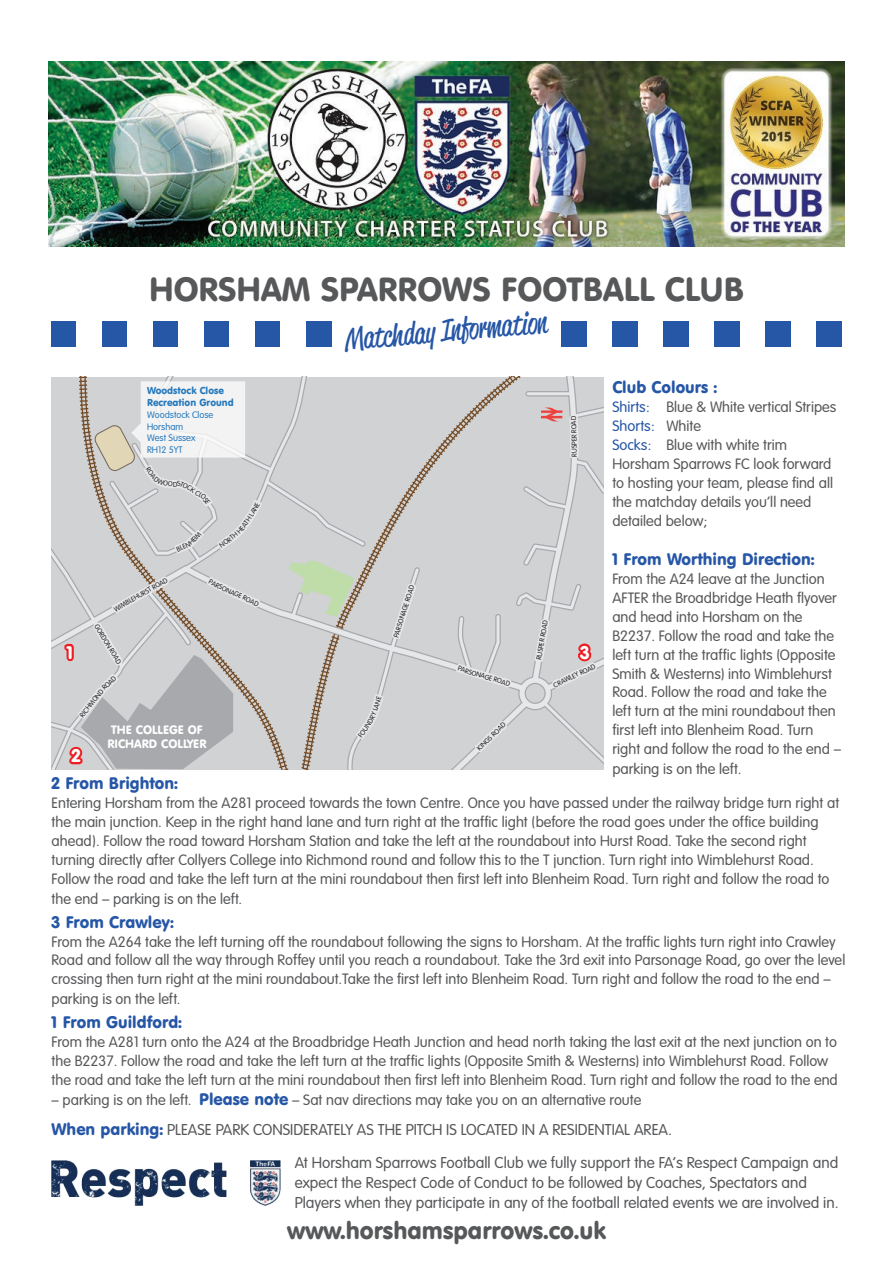
<style>
.page{position:relative;width:893px;height:1263px;background:#fff}
.page>*{position:absolute;margin:0;border:0;box-sizing:border-box;transform-origin:0 0}
.t1{font:33px "VAG Rounded BT";color:#57585a}
.t2{font:29.85px "Reklame Script Regular DEMO";color:#2656a6}
.t3{font:24px "VAG Rounded BT";color:#57585a}
.t4{font:18px "VAG Rounded BT";color:#fff}
.t5{font:300 16.5px/32.7px "VAG Rundschrift D";color:#57585a}
.t6{font:16.5px "VAG Rounded BT";color:#2656a6}
.t7{font:300 15.75px/19px "VAG Rundschrift D";color:#57585a}
.t8{font:12px/14.4px "VAG Rounded BT";color:#fff;text-align:center}
.t9{font:300 9.9px/11.9px "VAG Rundschrift D";color:#2579bc}
.t10{font:9.9px/11.9px "VAG Rounded BT";color:#2579bc}
.t11{font:300 7.5px "VAG Rundschrift D";color:#231f20}
.s1{color:#2656a6}
.s2{font-family:"VAG Rounded BT";font-weight:400;font-size:16.5px;color:#2656a6}
.s3{font-family:"VAG Rounded BT";font-weight:400;color:#2656a6}
</style>
<div class="page">
<div style="left:51px;top:321px;width:26px;height:26px;background:#2656a6"></div>
<div style="left:102px;top:321px;width:26px;height:26px;background:#2656a6"></div>
<div style="left:153px;top:321px;width:26px;height:26px;background:#2656a6"></div>
<div style="left:204px;top:321px;width:26px;height:26px;background:#2656a6"></div>
<div style="left:255px;top:321px;width:26px;height:26px;background:#2656a6"></div>
<div style="left:306px;top:321px;width:26px;height:26px;background:#2656a6"></div>
<div style="left:561px;top:321px;width:26px;height:26px;background:#2656a6"></div>
<div style="left:612px;top:321px;width:26px;height:26px;background:#2656a6"></div>
<div style="left:663px;top:321px;width:26px;height:26px;background:#2656a6"></div>
<div style="left:714px;top:321px;width:26px;height:26px;background:#2656a6"></div>
<div style="left:765px;top:321px;width:26px;height:26px;background:#2656a6"></div>
<div style="left:816px;top:321px;width:26px;height:26px;background:#2656a6"></div>
<img style="left:48px;top:62px;width:797px;height:184px">
<img style="left:51px;top:1161px;width:230px;height:44px">
<svg style="left:51px;top:377px;width:553px;height:392px;background:#cecfcf"></svg>
<img style="left:541px;top:407px;width:22px;height:14px">
<svg style="left:389px;top:580px;width:30px;height:62px;background:#d6d7d9"></svg>
<svg style="left:533px;top:601px;width:67px;height:168px;background:#d2d0d2"></svg>
<svg style="left:567px;top:413px;width:15px;height:50px"></svg>
<svg style="left:454px;top:483px;width:61px;height:286px;background:#d1d2d4"></svg>
<svg style="left:353px;top:672px;width:32px;height:70px;background:#d4d5d7"></svg>
<svg style="left:62px;top:377px;width:203px;height:392px;background:#cecdcd"></svg>
<h1 class="t1" style="left:149px;top:268px;width:596px">HORSHAM SPARROWS FOOTBALL CLUB</h1>
<h2 class="t2" style="left:343px;top:327px;width:204px;rotate:-5deg">Matchday Information</h2>
<p class="t6" style="left:612px;top:377px;width:107px">Club Colours :</p>
<p class="t7" style="left:612px;top:398px;width:226px"><span class="s1">Shirts:</span> Blue &amp; White vertical Stripes<br><span class="s1">Shorts:</span> White<br><span class="s1">Socks:</span> Blue with white trim<br>Horsham Sparrows FC look forward to hosting your team, please find all the matchday details you’ll need detailed below;</p>
<p class="t6" style="left:612px;top:549px;width:204px">1 From Worthing Direction:</p>
<p class="t7" style="left:612px;top:570px;width:230px">From the A24 leave at the Junction AFTER the Broadbridge Heath flyover and head into Horsham on the B2237. Follow the road and take the left turn at the traffic lights (Opposite Smith &amp; Westerns) into Wimblehurst Road. Follow the road and take the left turn at the mini roundabout then first left into Blenheim Road. Turn right and follow the road to the end – parking is on the left.</p>
<p class="t10" style="left:147px;top:384px;width:88px">Woodstock Close<br>Recreation Ground</p>
<p class="t9" style="left:147px;top:409px;width:68px">Woodstock Close<br>Horsham<br>West Sussex<br>RH12 5YT</p>
<p class="t11" style="left:570px;top:448px;width:15px;rotate:-91deg">SPER</p>
<p class="t11" style="left:570px;top:456px;width:10px;rotate:-90deg">RU</p>
<p class="t11" style="left:194px;top:485px;width:19px;rotate:34deg">K CLO</p>
<p class="t11" style="left:187px;top:540px;width:16px;rotate:-45deg">HEIM</p>
<p class="t11" style="left:175px;top:546px;width:16px;rotate:-22deg">BLEN</p>
<p class="t11" style="left:127px;top:598px;width:45px;rotate:-30deg">LEHURST ROAD</p>
<p class="t11" style="left:211px;top:577px;width:25px;rotate:26deg">PARSON</p>
<p class="t11" style="left:233px;top:588px;width:23px;rotate:25deg">AGE RO</p>
<p class="t11" style="left:392px;top:636px;width:56px;rotate:-72deg">PARSONAGE ROAD</p>
<p class="t11" style="left:113px;top:606px;width:18px;rotate:-29deg">WIMB</p>
<p class="t11" style="left:535px;top:659px;width:42px;rotate:-80deg">RUSPER ROAD</p>
<p class="t11" style="left:100px;top:622px;width:47px;rotate:59deg">GORDON ROAD</p>
<p class="t4" style="left:67px;top:641px;width:8px">1</p>
<p class="t4" style="left:580px;top:641px;width:11px">3</p>
<p class="t11" style="left:552px;top:681px;width:47px;rotate:-25deg">CRAWLEY ROAD</p>
<p class="t11" style="left:459px;top:664px;width:51px;rotate:17deg">PARSONAGE ROA</p>
<p class="t11" style="left:78px;top:713px;width:35px;rotate:-51deg">RICHMOND</p>
<p class="t11" style="left:475px;top:746px;width:38px;rotate:-44deg">KINGS ROAD</p>
<p class="t8" style="left:107px;top:722px;width:101px">THE COLLEGE OF<br>RICHARD COLLYER</p>
<p class="t4" style="left:71px;top:744px;width:11px">2</p>
<p class="t6" style="left:52px;top:773px;width:128px">2 From Brighton:</p>
<p class="t7" style="left:52px;top:794px;width:789px">Entering Horsham from the A281 proceed towards the town Centre. Once you have passed under the railway bridge turn right at the main junction. Keep in the right hand lane and turn right at the traffic light (before the road goes under the office building ahead). Follow the road toward Horsham Station and take the left at the roundabout into Hurst Road. Take the second right turning directly after Collyers College into Richmond round and follow this to the T junction. Turn right into Wimblehurst Road.<br>Follow the road and take the left turn at the mini roundabout then first left into Blenheim Road. Turn right and follow the road to the end – parking is on the left.</p>
<p class="t6" style="left:52px;top:911px;width:124px">3 From Crawley:</p>
<p class="t7" style="left:52px;top:932px;width:795px">From the A264 take the left turning off the roundabout following the signs to Horsham. At the traffic lights turn right into Crawley Road and follow all the way through Roffey until you reach a roundabout. Take the 3rd exit into Parsonage Road, go over the level crossing then turn right at the mini roundabout.Take the first left into Blenheim Road. Turn right and follow the road to the end – parking is on the left.</p>
<p class="t6" style="left:52px;top:1012px;width:132px">1 From Guildford:</p>
<p class="t7" style="left:52px;top:1033px;width:788px">From the A281 turn onto the A24 at the Broadbridge Heath Junction and head north taking the last exit at the next junction on to the B2237. Follow the road and take the left turn at the traffic lights (Opposite Smith &amp; Westerns) into Wimblehurst Road. Follow the road and take the left turn at the mini roundabout then first left into Blenheim Road. Turn right and follow the road to the end</p>
<p class="t7" style="left:52px;top:1090px;width:591px">– parking is on the left. <span class="s2">Please note</span> – Sat nav directions may take you on an alternative route</p>
<p class="t5" style="left:295px;top:1114px;width:545px;text-indent:-243px"><span class="s3">When parking:</span> PLEASE PARK CONSIDERATELY AS THE PITCH IS LOCATED IN A RESIDENTIAL AREA.<br>At Horsham Sparrows Football Club we fully support the FA’s Respect Campaign and</p>
<p class="t5" style="left:295px;top:1173px;width:545px;line-height:19.8px">expect the Respect Code of Conduct to be followed by Coaches, Spectators and<br>Players when they participate in any of the football related events we are involved in.</p>
<h3 class="t3" style="left:287px;top:1215px;width:320px">www.horshamsparrows.co.uk</h3>
</div>
